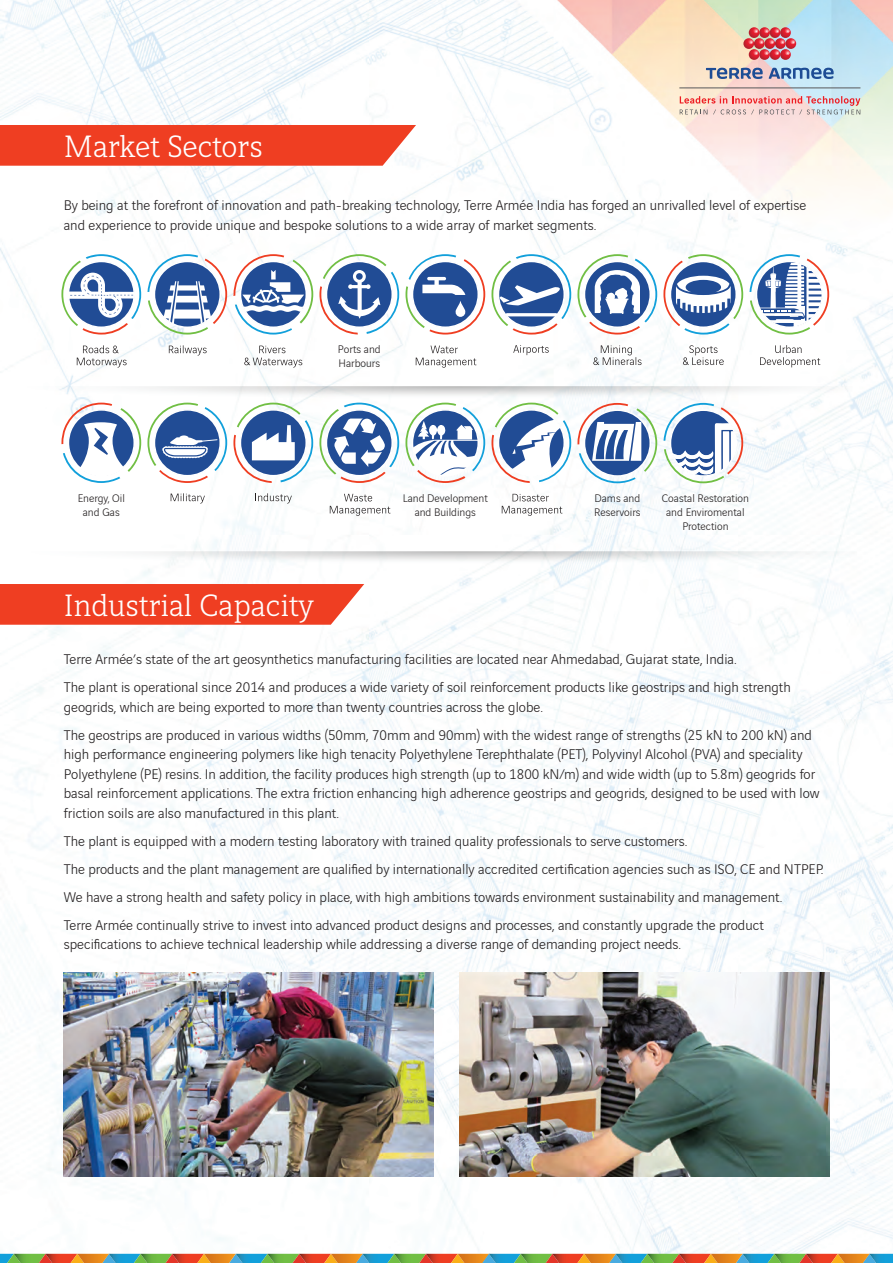
<style>
.page{position:relative;width:893px;height:1263px;background:#fff}
.page>*{position:absolute;margin:0;border:0;box-sizing:border-box;transform-origin:0 0}
.t1{font:300 33px "Vinci Serif";color:#fff}
.t2{font:300 15px/28px "Vinci Sans";color:#231f20}
.t3{font:300 11.7px/14.1px "Vinci Sans";color:#231f20;text-align:center}
</style>
<div class="page">
<img style="left:0;top:0;width:893px;height:1254px">
<svg style="left:0;top:1254px;width:893px;height:9px"></svg>
<hr style="left:679px;top:88px;width:181px;height:1px;background:#57585a">
<svg style="left:706px;top:68px;width:57px;height:11px"></svg>
<svg style="left:769px;top:68px;width:65px;height:11px"></svg>
<svg style="left:743px;top:27px;width:53px;height:33px"></svg>
<svg style="left:680px;top:96px;width:180px;height:18px"></svg>
<img style="left:14px;top:386px;width:838px;height:13px">
<img style="left:19px;top:551px;width:838px;height:13px">
<svg style="left:61px;top:254px;width:80px;height:81px"></svg>
<svg style="left:77px;top:345px;width:50px;height:23px"></svg>
<svg style="left:147px;top:254px;width:80px;height:81px"></svg>
<svg style="left:169px;top:345px;width:38px;height:11px"></svg>
<svg style="left:233px;top:254px;width:80px;height:81px"></svg>
<svg style="left:244px;top:346px;width:58px;height:22px"></svg>
<svg style="left:405px;top:254px;width:80px;height:81px"></svg>
<svg style="left:416px;top:346px;width:60px;height:22px"></svg>
<svg style="left:61px;top:403px;width:80px;height:80px"></svg>
<svg style="left:233px;top:403px;width:80px;height:80px"></svg>
<svg style="left:255px;top:493px;width:37px;height:11px"></svg>
<svg style="left:405px;top:403px;width:80px;height:80px"></svg>
<svg style="left:491px;top:254px;width:80px;height:81px"></svg>
<hr style="left:507px;top:313px;width:49px;height:3px;background:#fff">
<svg style="left:513px;top:345px;width:36px;height:10px"></svg>
<svg style="left:147px;top:403px;width:80px;height:80px"></svg>
<svg style="left:171px;top:493px;width:34px;height:11px"></svg>
<svg style="left:491px;top:403px;width:80px;height:80px"></svg>
<svg style="left:502px;top:494px;width:60px;height:22px"></svg>
<svg style="left:577px;top:254px;width:80px;height:81px"></svg>
<svg style="left:593px;top:345px;width:48px;height:20px"></svg>
<div style="left:0;top:125px;width:416px;height:41px;background:#ef3e22"></div>
<div style="left:0;top:584px;width:364px;height:41px;background:#ef3e22"></div>
<svg style="left:663px;top:254px;width:80px;height:81px"></svg>
<svg style="left:683px;top:345px;width:41px;height:20px"></svg>
<svg style="left:577px;top:403px;width:80px;height:80px"></svg>
<svg style="left:749px;top:254px;width:80px;height:81px"></svg>
<svg style="left:760px;top:345px;width:60px;height:22px"></svg>
<svg style="left:663px;top:403px;width:80px;height:80px"></svg>
<svg style="left:319px;top:403px;width:80px;height:80px"></svg>
<svg style="left:330px;top:494px;width:60px;height:22px"></svg>
<svg style="left:319px;top:254px;width:80px;height:80px"></svg>
<img style="left:64px;top:972px;width:370px;height:204px">
<img style="left:459px;top:972px;width:370px;height:204px">
<h1 class="t1" style="left:64px;top:123px;width:201px">Market Sectors</h1>
<p class="t2" style="left:64px;top:195px;width:744px;line-height:19.5px">By being at the forefront of innovation and path-breaking technology, Terre Armée India has forged an unrivalled level of expertise and experience to provide unique and bespoke solutions to a wide array of market segments.</p>
<p class="t3" style="left:338px;top:341px;width:44px;text-align:left">Ports and<br>Harbours</p>
<p class="t3" style="left:78px;top:490px;width:49px">Energy, Oil and Gas</p>
<p class="t3" style="left:403px;top:490px;width:87px">Land Development and Buildings</p>
<h1 class="t1" style="left:64px;top:582px;width:251px">Industrial Capacity</h1>
<p class="t3" style="left:594px;top:490px;width:48px;text-align:left">Dams and<br>Reservoirs</p>
<p class="t3" style="left:662px;top:490px;width:89px">Coastal Restoration and Enviromental<br>Protection</p>
<p class="t2" style="left:64px;top:644px;width:728px">Terre Armée’s state of the art geosynthetics manufacturing facilities are located near Ahmedabad, Gujarat state, India.<br>The plant is operational since 2014 and produces a wide variety of soil reinforcement products like geostrips and high strength</p>
<p class="t2" style="left:64px;top:691px;width:750px">geogrids, which are being exported to more than twenty countries across the globe.<br>The geostrips are produced in various widths (50mm, 70mm and 90mm) with the widest range of strengths (25 kN to 200 kN) and</p>
<p class="t2" style="left:64px;top:743px;width:757px;line-height:19.5px">high performance engineering polymers like high tenacity Polyethylene Terephthalate (PET), Polyvinyl Alcohol (PVA) and speciality Polyethylene (PE) resins. In addition, the facility produces high strength (up to 1800 kN/m) and wide width (up to 5.8m) geogrids for basal reinforcement applications. The extra friction enhancing high adherence geostrips and geogrids, designed to be used with low friction soils are also manufactured in this plant.</p>
<p class="t2" style="left:64px;top:825px;width:761px">The plant is equipped with a modern testing laboratory with trained quality professionals to serve customers.<br>The products and the plant management are qualified by internationally accredited certification agencies such as ISO, CE and NTPEP.<br>We have a strong health and safety policy in place, with high ambitions towards environment sustainability and management.<br>Terre Armée continually strive to invest into advanced product designs and processes, and constantly upgrade the product</p>
<p class="t2" style="left:64px;top:929px;width:619px">specifications to achieve technical leadership while addressing a diverse range of demanding project needs.</p>
</div>
